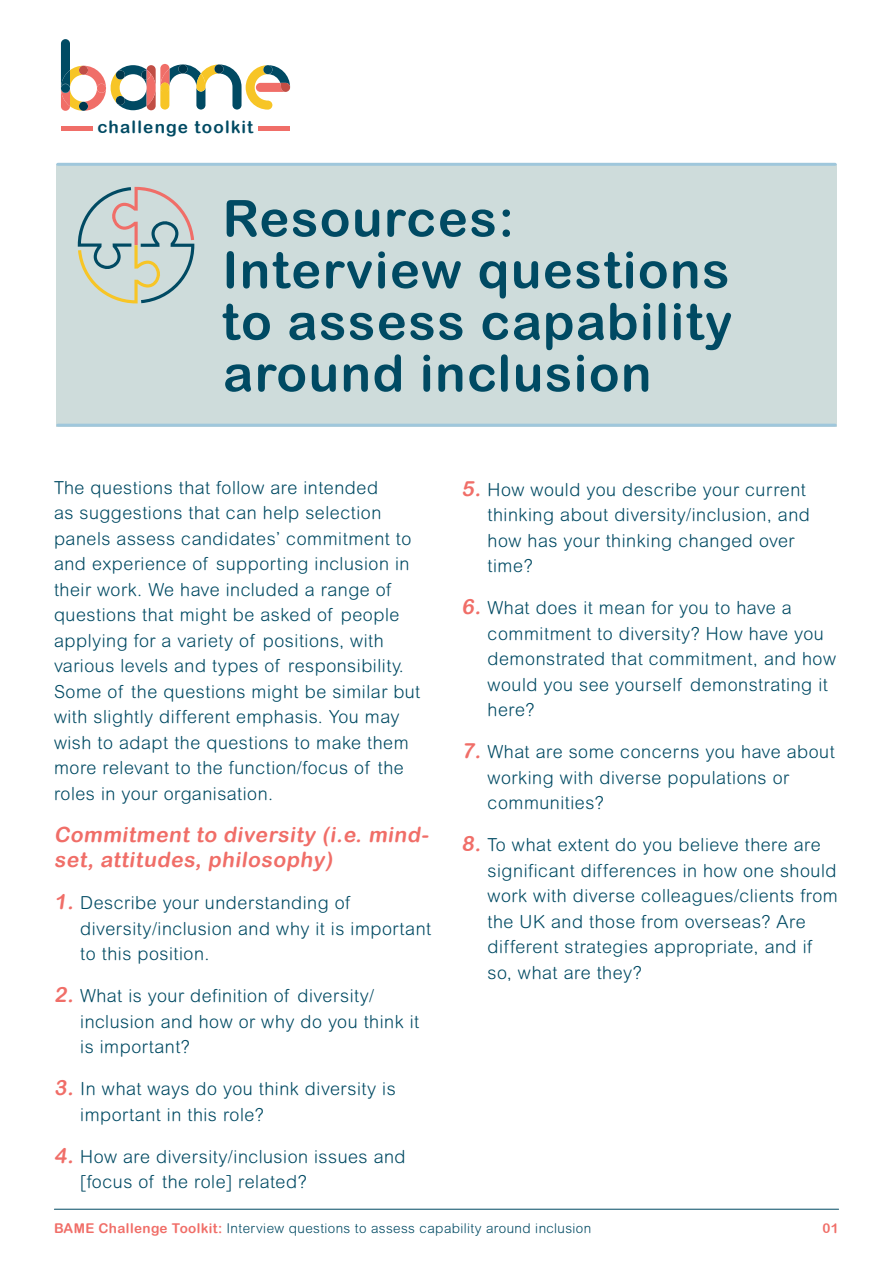
<style>
.page{position:relative;width:893px;height:1263px;background:#fff}
.page>*{position:absolute;margin:0;border:0;box-sizing:border-box;transform-origin:0 0}
.t1{font:50.55px/51.6px "Arial Rounded MT Bold";letter-spacing:.03em;color:#004a63}
.t2{font:21px/25.5px "Arial Rounded MT Bold";color:#f06e68}
.t3{font:300 18px/25.5px "Arial Rounded MT Std";letter-spacing:.03em;color:#004a63}
.t4{font:17.1px "Arial Rounded MT Bold";letter-spacing:.07em;color:#004a63}
.t5{font:300 13.5px "Arial Rounded MT Std";letter-spacing:.03em;color:#004a63}
.t6{font:13.5px "Arial Rounded MT Bold";color:#f06e68}
.s1{font-family:"Arial Rounded MT Bold";font-weight:400;font-size:21px;color:#f06e68}
.s2{font-family:"Arial Rounded MT Bold";font-weight:400;color:#f06e68}
</style>
<div class="page">
<div style="left:56px;top:164px;width:781px;height:263px;background:#cedcdb"></div>
<svg style="left:61px;top:39px;width:229px;height:72px"></svg>
<div style="left:214px;top:64px;width:9px;height:10px;background:#00384e;border-radius:50%"></div>
<svg style="left:61px;top:126px;width:32px;height:5px"></svg>
<svg style="left:258px;top:126px;width:32px;height:5px"></svg>
<hr style="left:54px;top:1209px;width:785px;height:1px;background:#004a63">
<hr style="left:58px;top:163px;width:777px;height:3px;background:#9fc7dc">
<hr style="left:58px;top:424px;width:777px;height:3px;background:#9fc7dc">
<svg style="left:78px;top:187px;width:116px;height:116px"></svg>
<p class="t4" style="left:98px;top:117px;width:157px">challenge toolkit</p>
<h1 class="t1" style="left:222px;top:192px;width:512px">Resources:<br>Interview questions to assess capability around inclusion</h1>
<p class="t3" style="left:54px;top:475px;width:368px">The questions that follow are intended<br>as suggestions that can help selection panels assess candidates’ commitment to and experience of supporting inclusion in their work. We have included a range of questions that might be asked of people applying for a variety of positions, with various levels and types of responsibility.<br>Some of the questions might be similar but with slightly different emphasis. You may wish to adapt the questions to make them more relevant to the function/focus of the roles in your organisation.</p>
<p class="t2" style="left:54px;top:821px;width:379px">Commitment to diversity (i.e. mind&shy;set, attitudes, philosophy)</p>
<p class="t3" style="left:80px;top:890px;width:353px;text-indent:-26px"><span class="s1">1.</span> Describe your understanding of diversity/inclusion and why it is important to this position.</p>
<p class="t3" style="left:80px;top:983px;width:341px;text-indent:-26px"><span class="s1">2.</span> What is your definition of diversity/ inclusion and how or why do you think it is important?</p>
<p class="t3" style="left:80px;top:1076px;width:317px;text-indent:-26px"><span class="s1">3.</span> In what ways do you think diversity is important in this role?</p>
<p class="t3" style="left:80px;top:1144px;width:327px;text-indent:-26px"><span class="s1">4.</span> How are diversity/inclusion issues and [focus of the role] related?</p>
<p class="t3" style="left:488px;top:477px;width:324px;text-indent:-26px"><span class="s1">5.</span> How would you describe your current thinking about diversity/inclusion, and how has your thinking changed over time?</p>
<p class="t3" style="left:488px;top:595px;width:350px;text-indent:-26px"><span class="s1">6.</span> What does it mean for you to have a commitment to diversity? How have you demonstrated that commitment, and how would you see yourself demonstrating it here?</p>
<p class="t3" style="left:488px;top:739px;width:349px;text-indent:-26px"><span class="s1">7.</span> What are some concerns you have about working with diverse populations or communities?</p>
<p class="t3" style="left:488px;top:832px;width:352px;text-indent:-26px"><span class="s1">8.</span> To what extent do you believe there are significant differences in how one should work with diverse colleagues/clients from the UK and those from overseas? Are different strategies appropriate, and if so, what are they?</p>
<p class="t5" style="left:54px;top:1220px;width:539px"><span class="s2">BAME Challenge Toolkit:</span> Interview questions to assess capability around inclusion</p>
<p class="t6" style="left:822px;top:1220px;width:18px">01</p>
</div>
